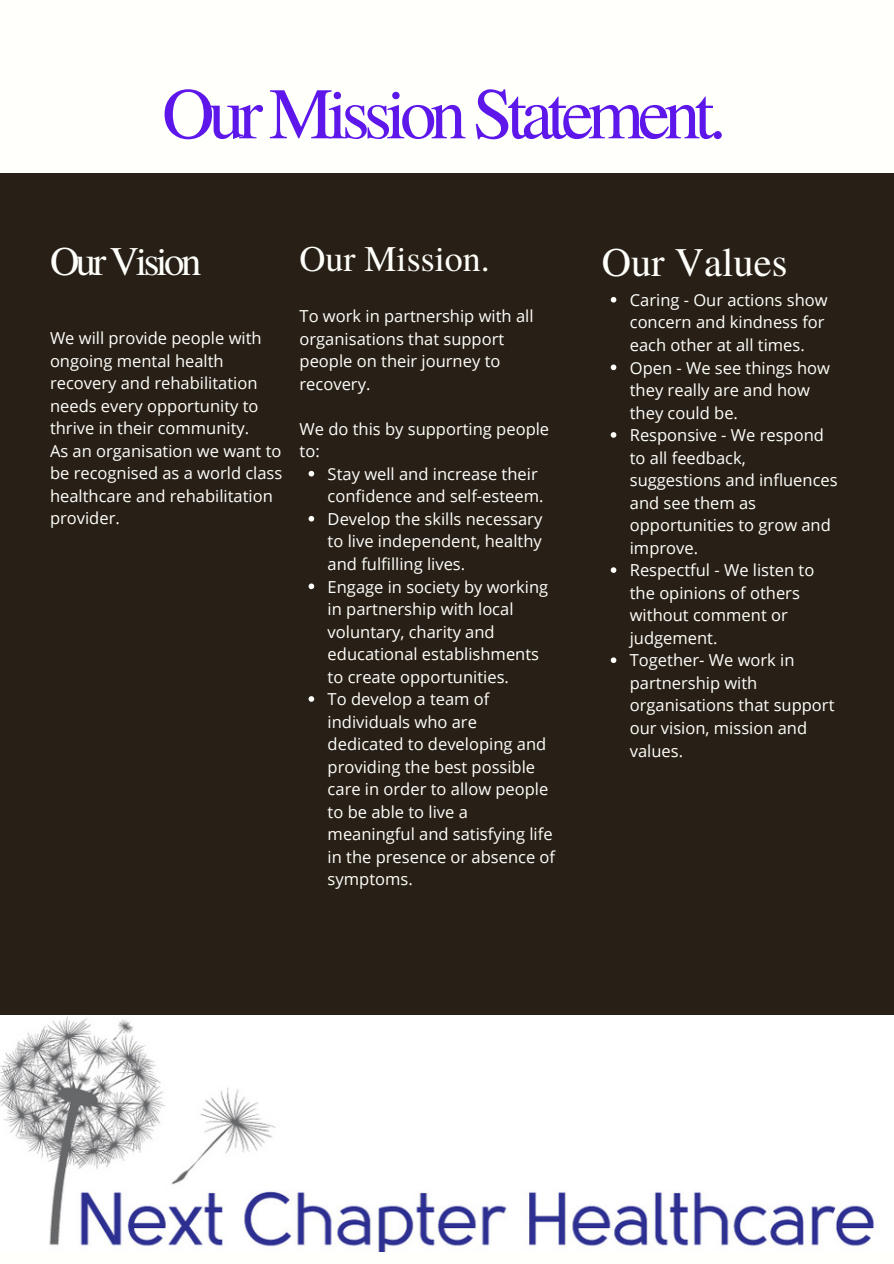
<style>
.page{position:relative;width:894px;height:1264px;background:#fff}
.page>*{position:absolute;margin:0;border:0;box-sizing:border-box;transform-origin:0 0}
.t1{font:72.45px "Te X Gyre Termes";letter-spacing:-.085em;color:#5e17eb}
.t2{font:40.65px "Te X Gyre Termes";letter-spacing:-.085em;color:#fffffb}
.t3{font:40.5px "Te X Gyre Termes";color:#fffffb}
.t4{font:36px "Te X Gyre Termes";color:#fffffb}
.t5{font:16.5px/22.5px "Open Sans";color:#fffffb}
</style>
<div class="page">
<div style="left:0;top:0;width:893px;height:1263px;background:#fffffb"></div>
<div style="left:0;top:174px;width:892px;height:850px;background:#282017"></div>
<svg style="left:308px;top:471px;width:6px;height:5px"></svg>
<svg style="left:308px;top:516px;width:6px;height:5px"></svg>
<svg style="left:308px;top:583px;width:6px;height:6px"></svg>
<svg style="left:308px;top:696px;width:6px;height:5px"></svg>
<svg style="left:610px;top:297px;width:6px;height:5px"></svg>
<svg style="left:610px;top:364px;width:6px;height:6px"></svg>
<svg style="left:610px;top:432px;width:6px;height:6px"></svg>
<svg style="left:610px;top:567px;width:6px;height:6px"></svg>
<svg style="left:610px;top:657px;width:6px;height:6px"></svg>
<img style="left:0;top:1015px;width:892px;height:236px">
<h1 class="t1" style="left:162px;top:62px;width:566px">Our Mission Statement.</h1>
<h2 class="t2" style="left:50px;top:232px;width:153px">Our Vision</h2>
<p class="t5" style="left:50px;top:326px;width:234px">We will provide people with ongoing mental health recovery and rehabilitation needs every opportunity to thrive in their community.<br>As an organisation we want to be recognised as a world class healthcare and rehabilitation provider.</p>
<h3 class="t4" style="left:299px;top:233px;width:192px">Our Mission.</h3>
<p class="t5" style="left:299px;top:304px;width:235px">To work in partnership with all organisations that support people on their journey to recovery.</p>
<p class="t5" style="left:299px;top:417px;width:251px">We do this by supporting people to:</p>
<p class="t5" style="left:327px;top:462px;width:229px">Stay well and increase their confidence and self-esteem.<br>Develop the skills necessary to live independent, healthy and fulfilling lives.<br>Engage in society by working in partnership with local voluntary, charity and educational establishments to create opportunities.<br>To develop a team of individuals who are dedicated to developing and providing the best possible care in order to allow people to be able to live a meaningful and satisfying life in the presence or absence of symptoms.</p>
<h3 class="t3" style="left:601px;top:233px;width:187px">Our Values</h3>
<p class="t5" style="left:629px;top:288px;width:209px">Caring - Our actions show concern and kindness for each other at all times.<br>Open - We see things how they really are and how they could be.<br>Responsive - We respond to all feedback, suggestions and influences and see them as opportunities to grow and improve.<br>Respectful - We listen to the opinions of others without comment or judgement.<br>Together- We work in partnership with organisations that support our vision, mission and values.</p>
</div>
